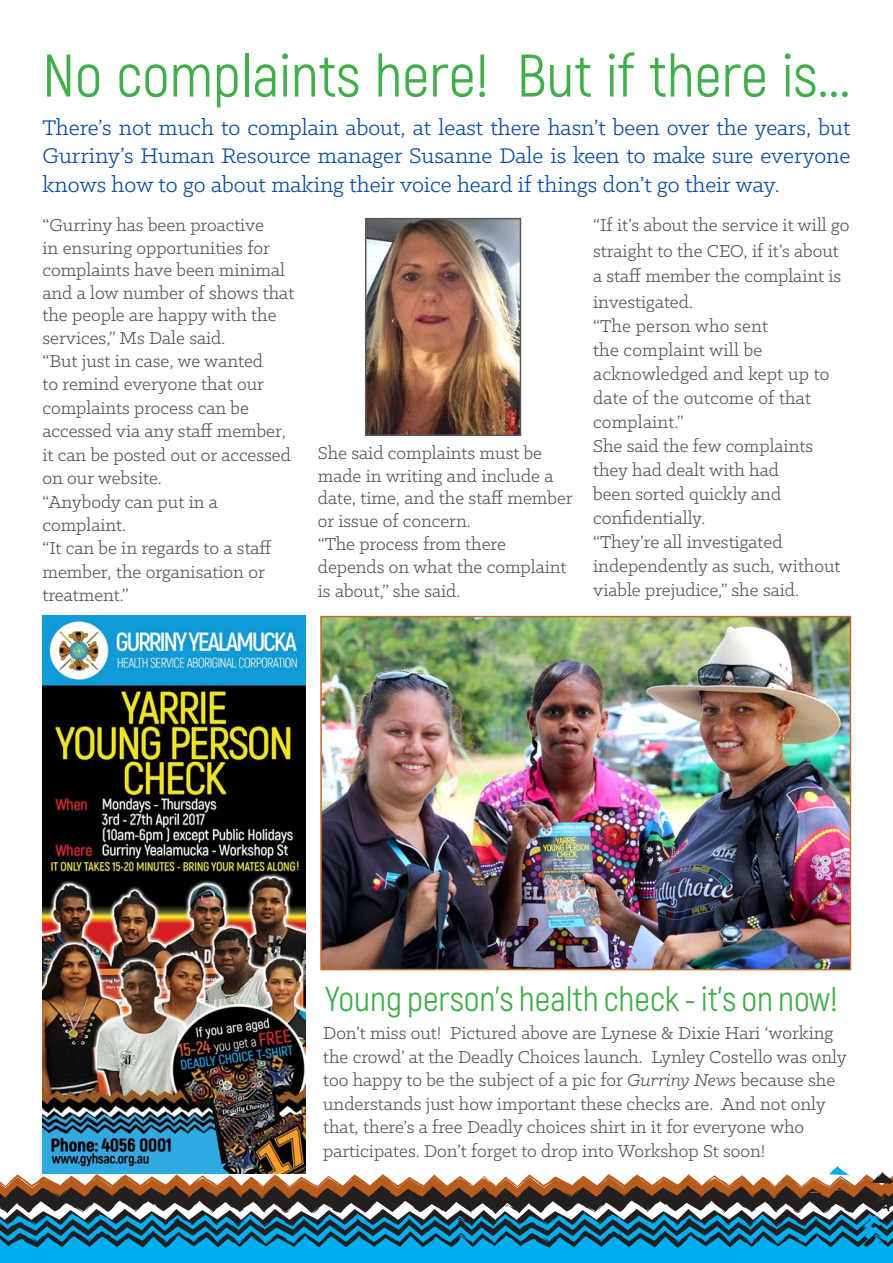
<style>
.page{position:relative;width:893px;height:1263px;background:#fff}
.page>*{position:absolute;margin:0;border:0;box-sizing:border-box;transform-origin:0 0}
.Headers{font:60px "Akrobat";color:#40ae49}
.Headers-2{font:34.5px "Akrobat";color:#40ae49}
.Text{font:24px/28.8px "Klinic Slab";color:#0d4da1;text-align:justify}
.Text-2{font:19.5px/23.4px "Klinic Slab";color:#57585a}
.s1{font-style:italic}
</style>
<div class="page">
<svg style="left:0;top:1165px;width:893px;height:98px"></svg>
<img style="left:368px;top:221px;width:150px;height:212px">
<div style="left:365px;top:218px;width:156px;height:218px;border:2px solid #57585a"></div>
<img style="left:43px;top:616px;width:263px;height:558px">
<img style="left:323px;top:619px;width:525px;height:348px">
<div style="left:320px;top:616px;width:531px;height:354px;border:2px solid #c56a2a"></div>
<p class="Headers" style="left:43px;top:40px;width:809px">No complaints here! But if there is...</p>
<p class="Text" style="left:43px;top:112px;width:809px">There’s not much to complain about, at least there hasn’t been over the years, but Gurriny’s Human Resource manager Susanne Dale is keen to make sure everyone knows how to go about making their voice heard if things don’t go their way.</p>
<p class="Text-2" style="left:43px;top:213px;width:253px;line-height:22.5px">“Gurriny has been proactive<br>in ensuring opportunities for complaints have been minimal and a low number of shows that the people are happy with the services,” Ms Dale said.</p>
<p class="Text-2" style="left:43px;top:349px;width:250px">“But just in case, we wanted<br>to remind everyone that our complaints process can be accessed via any staff member, it can be posted out or accessed on our website.</p>
<p class="Text-2" style="left:43px;top:489px;width:177px">“Anybody can put in a complaint.</p>
<p class="Text-2" style="left:43px;top:536px;width:231px">“It can be in regards to a staff member, the organisation or treatment.”</p>
<p class="Text-2" style="left:593px;top:212px;width:258px;line-height:25.5px">“If it’s about the service it will go straight to the CEO, if it’s about a staff member the complaint is investigated.</p>
<p class="Text-2" style="left:593px;top:313px;width:238px;line-height:24px">“The person who sent<br>the complaint will be acknowledged and kept up to date of the outcome of that complaint.”</p>
<p class="Text-2" style="left:593px;top:433px;width:221px;line-height:24px">She said the few complaints they had dealt with had been sorted quickly and confidentially.</p>
<p class="Text-2" style="left:593px;top:529px;width:249px;line-height:24px">“They’re all investigated independently as such, without viable prejudice,” she said.</p>
<p class="Text-2" style="left:318px;top:441px;width:256px;line-height:22.5px">She said complaints must be made in writing and include a date, time, and the staff member or issue of concern.</p>
<p class="Text-2" style="left:318px;top:532px;width:250px">“The process from there depends on what the complaint is about,” she said.</p>
<p class="Headers-2" style="left:325px;top:978px;width:514px">Young person’s health check - it’s on now!</p>
<p class="Text-2" style="left:323px;top:1021px;width:525px">Don’t miss out! Pictured above are Lynese &amp; Dixie Hari ‘working the crowd’ at the Deadly Choices launch. Lynley Costello was only too happy to be the subject of a pic for <span class="s1">Gurriny News</span> because she understands just how important these checks are. And not only that, there’s a free Deadly choices shirt in it for everyone who participates. Don’t forget to drop into Workshop St soon!</p>
</div>
